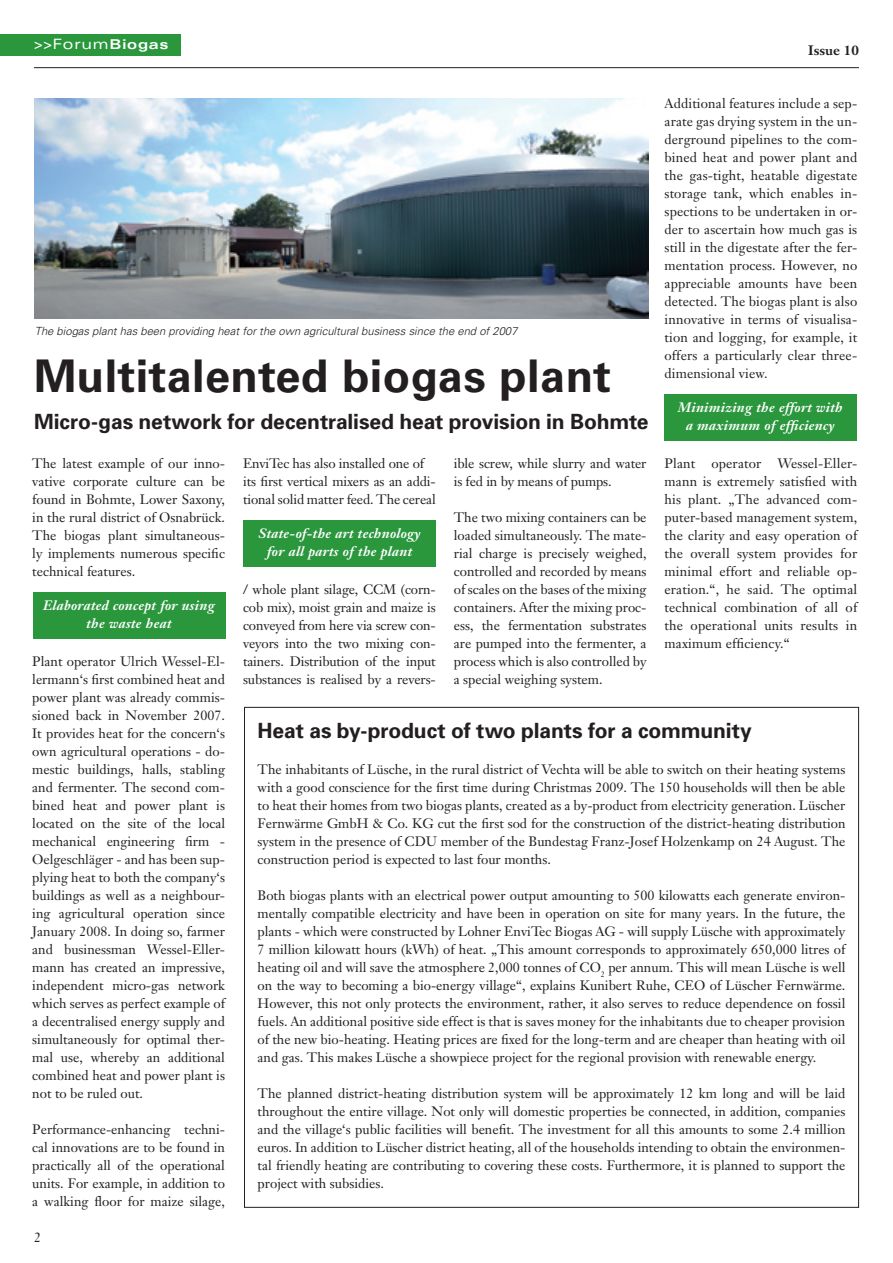
<style>
.page{position:relative;width:893px;height:1263px;background:#fff}
.page>*{position:absolute;margin:0;border:0;box-sizing:border-box;transform-origin:0 0}
.t1{font:700 45px "Univers CE";letter-spacing:.01em;color:#231f20}
.t2{font:700 21px "Univers";letter-spacing:-.005em;color:#231f20}
.t3{font:expanded 14.25px "Univers";letter-spacing:.06em;color:#fff}
.t4{font:13.5px/18px "Janson Text";color:#231f20;text-align:justify}
.t5{font:italic 700 13.5px/18px "Janson Text";letter-spacing:.02em;color:#fff;text-align:center}
.t6{font:700 13.5px "Janson Text";color:#231f20}
.t7{font:italic 300 11.25px "Univers";color:#231f20}
.s1{font-weight:700;font-size:13.5px}
</style>
<div class="page">
<div style="left:0;top:34px;width:181px;height:21px;background:#2a973d"></div>
<hr style="left:34px;top:67px;width:825px;height:1px;background:#231f20">
<img style="left:34px;top:98px;width:614px;height:220px">
<div style="left:33px;top:592px;width:192px;height:46px;background:#2a973d"></div>
<div style="left:243px;top:520px;width:193px;height:47px;background:#2a973d"></div>
<div style="left:664px;top:394px;width:193px;height:47px;background:#2a973d"></div>
<p class="t3" style="left:34px;top:36px;width:136px">&gt;&gt;Forum<span class="s1">Biogas</span></p>
<p class="t6" style="left:808px;top:42px;width:52px">Issue 10</p>
<p class="t7" style="left:35px;top:324px;width:484px">The biogas plant has been providing heat for the own agricultural business since the end of 2007</p>
<h1 class="t1" style="left:34px;top:350px;width:579px">Multitalented biogas plant</h1>
<h2 class="t2" style="left:34px;top:409px;width:616px">Micro-gas network for decentralised heat provision in Bohmte</h2>
<p class="t4" style="left:664px;top:94px;width:194px">Additional features include a sep&shy;arate gas drying system in the un&shy;derground pipelines to the com&shy;bined heat and power plant and the gas-tight, heatable digestate storage tank, which enables in&shy;spections to be undertaken in or&shy;der to ascertain how much gas is still in the digestate after the fer&shy;mentation process. However, no appreciable amounts have been detected. The biogas plant is also innovative in terms of visualisa&shy;tion and logging, for example, it offers a particularly clear three&shy;dimensional view.</p>
<p class="t5" style="left:678px;top:398px;width:166px">Minimizing the effort with a maximum of efficiency</p>
<p class="t4" style="left:32px;top:454px;width:194px">The latest example of our inno&shy;vative corporate culture can be found in Bohmte, Lower Saxony, in the rural district of Osnabrück.<br>The biogas plant simultaneous&shy;ly implements numerous specific technical features.</p>
<p class="t5" style="left:43px;top:596px;width:173px">Elaborated concept for using the waste heat</p>
<p class="t4" style="left:32px;top:652px;width:194px">Plant operator Ulrich Wessel-El&shy;lermann‘s first combined heat and power plant was already commis&shy;sioned back in November 2007.<br>It provides heat for the concern‘s own agricultural operations - do&shy;mestic buildings, halls, stabling and fermenter. The second com&shy;bined heat and power plant is located on the site of the local mechanical engineering firm - Oelgeschläger - and has been sup&shy;plying heat to both the company‘s buildings as well as a neighbour&shy;ing agricultural operation since January 2008. In doing so, farmer and businessman Wessel-Eller&shy;mann has created an impressive, independent micro-gas network which serves as perfect example of a decentralised energy supply and simultaneously for optimal ther&shy;mal use, whereby an additional combined heat and power plant is not to be ruled out.</p>
<p class="t4" style="left:32px;top:1120px;width:194px">Performance-enhancing techni&shy;cal innovations are to be found in practically all of the operational units. For example, in addition to a walking floor for maize silage,</p>
<p class="t4" style="left:34px;top:1228px;width:9px">2</p>
<p class="t4" style="left:243px;top:454px;width:194px;text-align:left">EnviTec has also installed one of its first vertical mixers as an addi&shy;tional solid matter feed. The cereal</p>
<p class="t5" style="left:259px;top:524px;width:164px">State-of-the art technology for all parts of the plant</p>
<p class="t4" style="left:243px;top:580px;width:194px">/ whole plant silage, CCM (corn&shy;cob mix), moist grain and maize is conveyed from here via screw con&shy;veyors into the two mixing con&shy;tainers. Distribution of the input substances is realised by a revers-</p>
<p class="t4" style="left:454px;top:454px;width:194px">ible screw, while slurry and water is fed in by means of pumps.</p>
<p class="t4" style="left:454px;top:508px;width:194px">The two mixing containers can be loaded simultaneously. The mate&shy;rial charge is precisely weighed, controlled and recorded by means of scales on the bases of the mixing containers. After the mixing proc&shy;ess, the fermentation substrates are pumped into the fermenter, a process which is also controlled by a special weighing system.</p>
<p class="t4" style="left:664px;top:454px;width:194px">Plant operator Wessel-Eller&shy;mann is extremely satisfied with his plant. „The advanced com&shy;puter-based management system, the clarity and easy operation of the overall system provides for minimal effort and reliable op&shy;eration.“, he said. The optimal technical combination of all of the operational units results in maximum efficiency.“</p>
<h2 class="t2" style="left:258px;top:718px;width:496px">Heat as by-product of two plants for a community</h2>
<p class="t4" style="left:258px;top:760px;width:589px">The inhabitants of Lüsche, in the rural district of Vechta will be able to switch on their heating systems with a good conscience for the first time during Christmas 2009. The 150 households will then be able to heat their homes from two biogas plants, created as a by-product from electricity generation. Lüscher Fernwärme GmbH &amp; Co. KG cut the first sod for the construction of the district-heating distribution system in the presence of CDU member of the Bundestag Franz-Josef Holzenkamp on 24 August. The construction period is expected to last four months.</p>
<p class="t4" style="left:258px;top:886px;width:589px">Both biogas plants with an electrical power output amounting to 500 kilowatts each generate environ&shy;mentally compatible electricity and have been in operation on site for many years. In the future, the plants - which were constructed by Lohner EnviTec Biogas AG - will supply Lüsche with approximately 7 million kilowatt hours (kWh) of heat. „This amount corresponds to approximately 650,000 litres of heating oil and will save the atmosphere 2,000 tonnes of CO<sub>2</sub> per annum. This will mean Lüsche is well on the way to becoming a bio-energy village“, explains Kunibert Ruhe, CEO of Lüscher Fernwärme.<br>However, this not only protects the environment, rather, it also serves to reduce dependence on fossil fuels. An additional positive side effect is that is saves money for the inhabitants due to cheaper provision of the new bio-heating. Heating prices are fixed for the long-term and are cheaper than heating with oil and gas. This makes Lüsche a showpiece project for the regional provision with renewable energy.</p>
<p class="t4" style="left:258px;top:1084px;width:589px">The planned district-heating distribution system will be approximately 12 km long and will be laid throughout the entire village. Not only will domestic properties be connected, in addition, companies and the village‘s public facilities will benefit. The investment for all this amounts to some 2.4 million euros. In addition to Lüscher district heating, all of the households intending to obtain the environmen&shy;tal friendly heating are contributing to covering these costs. Furthermore, it is planned to support the project with subsidies.</p>
</div>
